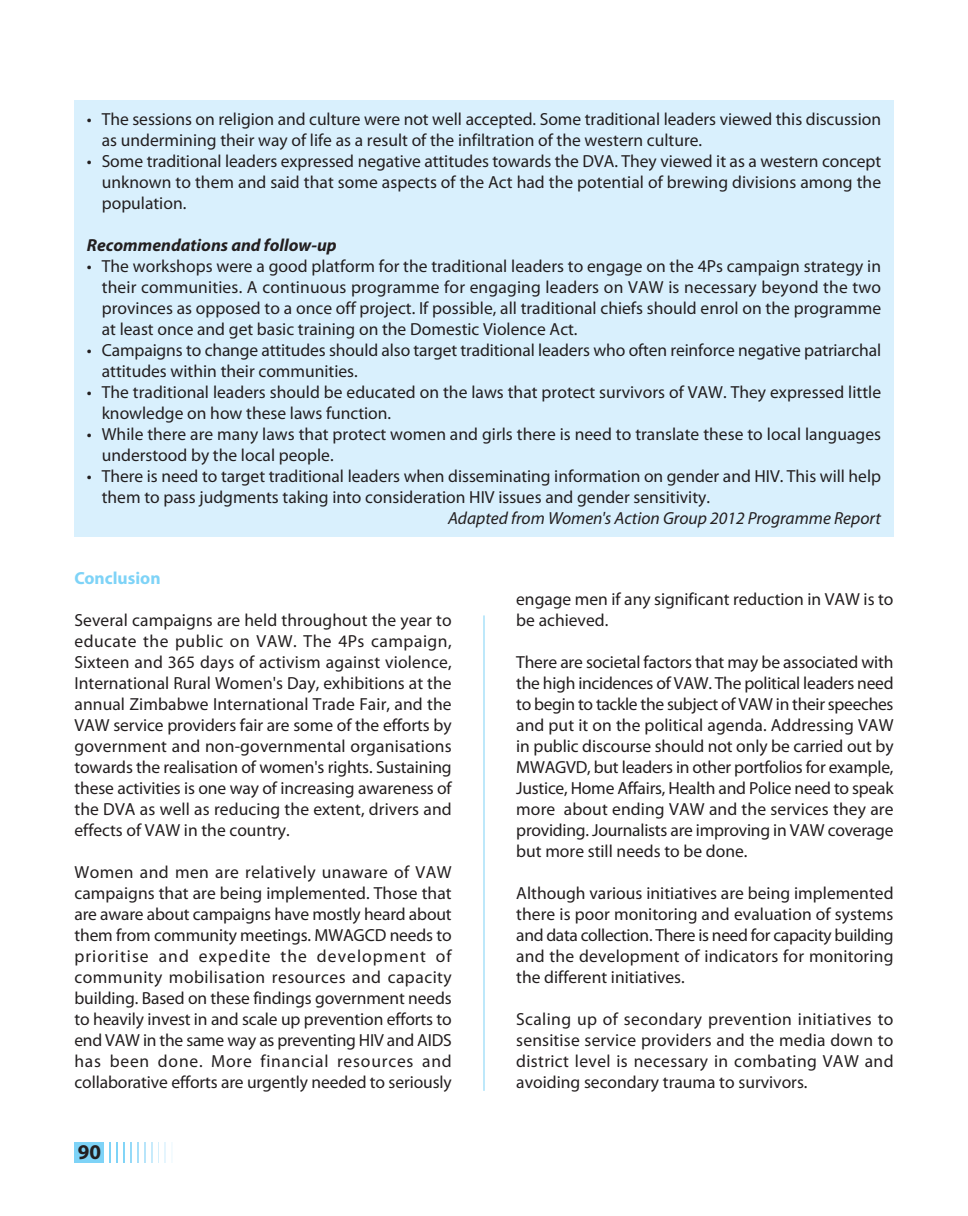
<style>
.page{position:relative;width:968px;height:1216px;background:#fff}
.page>*{position:absolute;margin:0;border:0;box-sizing:border-box;transform-origin:0 0}
.t1{font:700 21px "Myriad Pro";color:#231f20}
.t2{font:17.5px/21px "Myriad Pro";color:#231f20;text-align:justify}
.t3{font:italic 17.5px "Myriad Pro";color:#231f20}
.t4{font:italic 700 17.5px "Myriad Pro";color:#231f20}
.t5{font:700 17.5px "Myriad Pro";color:#7ed3f7}
</style>
<div class="page">
<hr style="left:483px;top:615px;width:1px;height:475px;background:#7ed3f7">
<div style="left:74px;top:100px;width:819px;height:437px;background:#d9f0fd"></div>
<svg style="left:123px;top:1142px;width:49px;height:20px"></svg>
<div style="left:74px;top:1142px;width:49px;height:20px;background:#7ed3f7"></div>
<hr style="left:105px;top:1138px;width:4px;height:28px;background:#fff">
<div style="left:111px;top:1138px;width:5px;height:28px;background:#fff"></div>
<div style="left:118px;top:1138px;width:5px;height:28px;background:#fff"></div>
<div style="left:125px;top:1138px;width:5px;height:28px;background:#fff"></div>
<div style="left:132px;top:1138px;width:5px;height:28px;background:#fff"></div>
<hr style="left:139px;top:1138px;width:4px;height:28px;background:#fff">
<hr style="left:146px;top:1138px;width:4px;height:28px;background:#fff">
<hr style="left:153px;top:1138px;width:4px;height:28px;background:#fff">
<hr style="left:160px;top:1138px;width:4px;height:28px;background:#fff">
<div style="left:166px;top:1138px;width:5px;height:28px;background:#fff"></div>
<p class="t2" style="left:102px;top:109px;width:780px;text-indent:-15px">• The sessions on religion and culture were not well accepted. Some traditional leaders viewed this discussion as undermining their way of life as a result of the infiltration of the western culture.</p>
<p class="t2" style="left:102px;top:151px;width:780px;text-indent:-15px">• Some traditional leaders expressed negative attitudes towards the DVA. They viewed it as a western concept unknown to them and said that some aspects of the Act had the potential of brewing divisions among the population.</p>
<p class="t4" style="left:87px;top:238px;width:251px">Recommendations and follow-up</p>
<p class="t2" style="left:102px;top:256px;width:780px;text-indent:-15px">• The workshops were a good platform for the traditional leaders to engage on the 4Ps campaign strategy in their communities. A continuous programme for engaging leaders on VAW is necessary beyond the two provinces as opposed to a once off project. If possible, all traditional chiefs should enrol on the programme at least once and get basic training on the Domestic Violence Act.</p>
<p class="t2" style="left:102px;top:340px;width:780px;text-indent:-15px">• Campaigns to change attitudes should also target traditional leaders who often reinforce negative patriarchal attitudes within their communities.</p>
<p class="t2" style="left:102px;top:382px;width:780px;text-indent:-15px">• The traditional leaders should be educated on the laws that protect survivors of VAW. They expressed little knowledge on how these laws function.</p>
<p class="t2" style="left:102px;top:424px;width:780px;text-indent:-15px">• While there are many laws that protect women and girls there is need to translate these to local languages understood by the local people.</p>
<p class="t2" style="left:102px;top:466px;width:780px;text-indent:-15px">• There is need to target traditional leaders when disseminating information on gender and HIV. This will help them to pass judgments taking into consideration HIV issues and gender sensitivity.</p>
<p class="t3" style="left:448px;top:511px;width:434px">Adapted from Women's Action Group 2012 Programme Report</p>
<p class="t5" style="left:74px;top:571px;width:88px">Conclusion</p>
<p class="t2" style="left:74px;top:610px;width:379px">Several campaigns are held throughout the year to educate the public on VAW. The 4Ps campaign, Sixteen and 365 days of activism against violence, International Rural Women's Day, exhibitions at the annual Zimbabwe International Trade Fair, and the VAW service providers fair are some of the efforts by government and non-governmental organisations towards the realisation of women's rights. Sustaining these activities is one way of increasing awareness of the DVA as well as reducing the extent, drivers and effects of VAW in the country.</p>
<p class="t2" style="left:74px;top:862px;width:379px">Women and men are relatively unaware of VAW campaigns that are being implemented. Those that are aware about campaigns have mostly heard about them from community meetings. MWAGCD needs to prioritise and expedite the development of community mobilisation resources and capacity building. Based on these findings government needs to heavily invest in and scale up prevention efforts to end VAW in the same way as preventing HIV and AIDS has been done. More financial resources and collaborative efforts are urgently needed to seriously</p>
<p class="t1" style="left:78px;top:1143px;width:25px">90</p>
<p class="t2" style="left:516px;top:589px;width:379px">engage men if any significant reduction in VAW is to be achieved.</p>
<p class="t2" style="left:516px;top:652px;width:379px">There are societal factors that may be associated with the high incidences of VAW. The political leaders need to begin to tackle the subject of VAW in their speeches and put it on the political agenda. Addressing VAW in public discourse should not only be carried out by MWAGVD, but leaders in other portfolios for example, Justice, Home Affairs, Health and Police need to speak more about ending VAW and the services they are providing. Journalists are improving in VAW coverage but more still needs to be done.</p>
<p class="t2" style="left:516px;top:883px;width:379px">Although various initiatives are being implemented there is poor monitoring and evaluation of systems and data collection. There is need for capacity building and the development of indicators for monitoring the different initiatives.</p>
<p class="t2" style="left:516px;top:1009px;width:379px">Scaling up of secondary prevention initiatives to sensitise service providers and the media down to district level is necessary in combating VAW and avoiding secondary trauma to survivors.</p>
</div>
